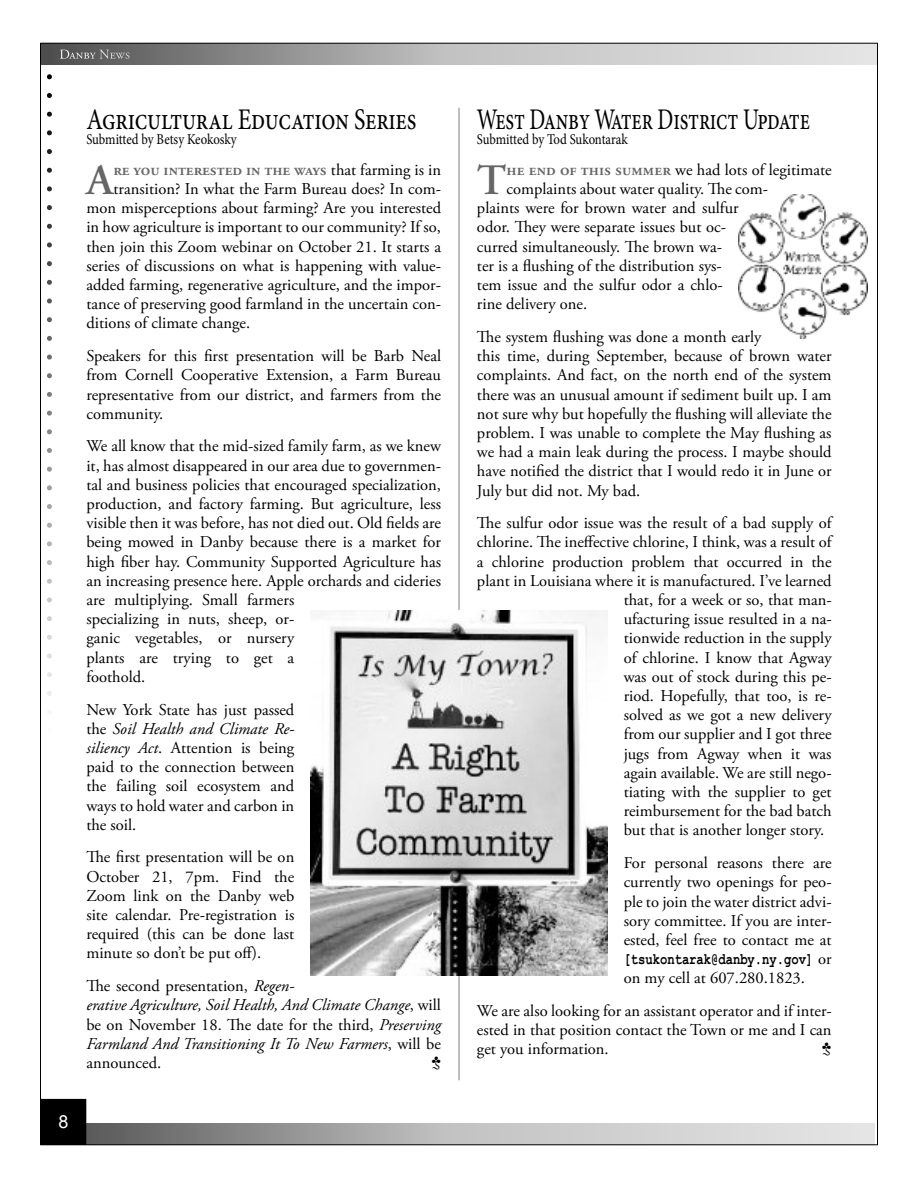
<style>
.page{position:relative;width:918px;height:1188px;background:#fff}
.page>*{position:absolute;margin:0;border:0;box-sizing:border-box;transform-origin:0 0}
.t1{font:600 43.35px "Adobe Garamond Pro";color:#666}
.t2{font:30px "Minion Pro";letter-spacing:-.01em;color:#000;scale:.72 1}
.t3{font:30px "Minion Pro";letter-spacing:-.01em;color:#000;scale:.8 1}
.t4{font:18px "Arial";color:#fff}
.t5{font:16.5px/19.2px "Adobe Garamond Pro";color:#000}
.t6{font:italic 16.5px/19.2px "Adobe Garamond Pro";color:#000}
.t7{font:600 16.5px "Adobe Garamond Pro";color:#666}
.t8{font:700 16.2px "Courier New";color:#000;scale:.75 1}
.t9{font:15px "Minion Pro";letter-spacing:-.01em;color:#000;scale:.85 1}
.s1{font-weight:400;color:#000}
.s2{font-style:italic}
.s3{font-style:normal}
.s4{font-weight:600;color:#666}
.s5{font-family:"Adobe Garamond Pro";font-weight:400;font-size:16.5px}
</style>
<div class="page">
<img style="left:738px;top:195px;width:130px;height:143px">
<svg style="left:86px;top:1123px;width:789px;height:20px;background:#b3b3b3"></svg>
<svg style="left:42px;top:45px;width:834px;height:20px;background:#b1b1b1"></svg>
<div style="left:42px;top:1099px;width:44px;height:44px;background:#000"></div>
<svg style="left:60px;top:50px;width:70px;height:9px"></svg>
<svg style="left:47px;top:74px;width:5px;height:5px"></svg>
<svg style="left:47px;top:93px;width:5px;height:5px"></svg>
<svg style="left:47px;top:112px;width:5px;height:5px"></svg>
<svg style="left:47px;top:130px;width:5px;height:5px"></svg>
<svg style="left:47px;top:149px;width:5px;height:5px"></svg>
<svg style="left:47px;top:168px;width:5px;height:5px"></svg>
<svg style="left:47px;top:186px;width:5px;height:5px"></svg>
<svg style="left:47px;top:205px;width:5px;height:5px"></svg>
<svg style="left:47px;top:224px;width:5px;height:5px"></svg>
<svg style="left:47px;top:242px;width:5px;height:5px"></svg>
<svg style="left:47px;top:261px;width:5px;height:5px"></svg>
<svg style="left:47px;top:280px;width:5px;height:5px"></svg>
<svg style="left:47px;top:299px;width:5px;height:5px"></svg>
<svg style="left:47px;top:317px;width:5px;height:5px"></svg>
<svg style="left:47px;top:336px;width:5px;height:5px"></svg>
<svg style="left:47px;top:355px;width:5px;height:5px"></svg>
<svg style="left:47px;top:373px;width:5px;height:5px"></svg>
<svg style="left:47px;top:392px;width:5px;height:5px"></svg>
<svg style="left:47px;top:411px;width:5px;height:5px"></svg>
<svg style="left:47px;top:429px;width:5px;height:5px"></svg>
<svg style="left:47px;top:448px;width:5px;height:5px"></svg>
<svg style="left:47px;top:467px;width:5px;height:5px"></svg>
<svg style="left:47px;top:485px;width:5px;height:5px"></svg>
<svg style="left:47px;top:504px;width:5px;height:5px"></svg>
<svg style="left:47px;top:523px;width:5px;height:5px"></svg>
<svg style="left:47px;top:541px;width:5px;height:5px"></svg>
<svg style="left:47px;top:560px;width:5px;height:5px"></svg>
<svg style="left:47px;top:579px;width:5px;height:5px"></svg>
<svg style="left:47px;top:597px;width:5px;height:5px"></svg>
<svg style="left:47px;top:616px;width:5px;height:5px"></svg>
<svg style="left:47px;top:635px;width:5px;height:5px"></svg>
<svg style="left:47px;top:654px;width:5px;height:5px"></svg>
<svg style="left:47px;top:672px;width:5px;height:5px"></svg>
<svg style="left:47px;top:691px;width:5px;height:5px"></svg>
<hr style="left:459px;top:108px;width:1px;height:972px;background:#808080">
<img style="left:310px;top:610px;width:298px;height:366px">
<h2 class="t3" style="left:86px;top:108px;width:414px">Agricultural Education Series</h2>
<p class="t9" style="left:86px;top:133px;width:179px">Submitted by Betsy Keokosky</p>
<h1 class="t1" style="left:86px;top:163px;width:29px">A</h1>
<p class="t7" style="left:114px;top:163px;width:329px">RE YOU INTERESTED IN THE WAYS <span class="s1">that farming is in</span></p>
<p class="t5" style="left:114px;top:181px;width:329px">transition? In what the Farm Bureau does? In com-</p>
<p class="t5" style="left:86px;top:200px;width:356px">mon misperceptions about farming? Are you interested</p>
<p class="t5" style="left:86px;top:219px;width:356px">in how agriculture is important to our community? If so,</p>
<p class="t5" style="left:86px;top:238px;width:356px">then join this Zoom webinar on October 21. It starts a</p>
<p class="t5" style="left:86px;top:257px;width:356px">series of discussions on what is happening with value-</p>
<p class="t5" style="left:86px;top:277px;width:356px">added farming, regenerative agriculture, and the impor-</p>
<p class="t5" style="left:86px;top:296px;width:356px">tance of preserving good farmland in the uncertain con-</p>
<p class="t5" style="left:86px;top:315px;width:165px">ditions of climate change.</p>
<p class="t5" style="left:86px;top:348px;width:356px;text-align:justify">Speakers for this first presentation will be Barb Neal from Cornell Cooperative Extension, a Farm Bureau representative from our district, and farmers from the community.</p>
<p class="t5" style="left:86px;top:438px;width:356px">We all know that the mid-sized family farm, as we knew it, has almost disappeared in our area due to governmen&shy;tal and business policies that encouraged specialization, production, and factory farming. But agriculture, less visible then it was before, has not died out. Old fields are being mowed in Danby because there is a market for high fiber hay. Community Supported Agriculture has an increasing presence here. Apple orchards and cideries are multiplying. Small farmers<br>specializing in nuts, sheep, or-<br>ganic vegetables, or nursery<br>plants are trying to get a<br>foothold.</p>
<p class="t5" style="left:86px;top:701px;width:209px;text-align:justify">New York State has just passed the <span class="s2">Soil Health and Climate Re&shy;siliency Act</span>. Attention is being paid to the connection between the failing soil ecosystem and ways to hold water and carbon in the soil.</p>
<p class="t5" style="left:86px;top:849px;width:209px;text-align:justify">The first presentation will be on October 21, 7pm. Find the Zoom link on the Danby web site calendar. Pre-registration is required (this can be done last minute so don’t be put off).</p>
<p class="t6" style="left:86px;top:978px;width:356px"><span class="s3">The second presentation,</span> Regen-<br>erative Agriculture, Soil Health, And Climate Change<span class="s3">, will be on November 18. The date for the third,</span> Preserving Farmland And Transitioning It To New Farmers<span class="s3">, will be announced.</span></p>
<p class="t4" style="left:58px;top:1115px;width:12px">8</p>
<h2 class="t2" style="left:477px;top:108px;width:464px">West Danby Water District Update</h2>
<p class="t9" style="left:477px;top:133px;width:179px">Submitted by Tod Sukontarak</p>
<h1 class="t1" style="left:477px;top:163px;width:31px">T</h1>
<p class="t5" style="left:507px;top:161px;width:327px"><span class="s4">HE END OF THIS SUMMER</span> we had lots of legitimate</p>
<p class="t5" style="left:507px;top:181px;width:263px">complaints about water quality. The com-</p>
<p class="t5" style="left:477px;top:200px;width:263px">plaints were for brown water and sulfur</p>
<p class="t5" style="left:477px;top:219px;width:251px">odor. They were separate issues but oc-</p>
<p class="t5" style="left:477px;top:238px;width:246px">curred simultaneously. The brown wa-</p>
<p class="t5" style="left:477px;top:257px;width:246px">ter is a flushing of the distribution sys-</p>
<p class="t5" style="left:477px;top:277px;width:247px">tem issue and the sulfur odor a chlo-</p>
<p class="t5" style="left:477px;top:296px;width:112px">rine delivery one.</p>
<p class="t5" style="left:477px;top:329px;width:356px">The system flushing was done a month early<br>this time, during September, because of brown water complaints. And fact, on the north end of the system there was an unusual amount if sediment built up. I am not sure why but hopefully the flushing will alleviate the problem. I was unable to complete the May flushing as we had a main leak during the process. I maybe should have notified the district that I would redo it in June or July but did not. My bad.</p>
<p class="t5" style="left:477px;top:515px;width:356px">The sulfur odor issue was the result of a bad supply of</p>
<p class="t5" style="left:477px;top:534px;width:356px">chlorine. The ineffective chlorine, I think, was a result of</p>
<p class="t5" style="left:477px;top:553px;width:356px">a chlorine production problem that occurred in the</p>
<p class="t5" style="left:477px;top:572px;width:356px">plant in Louisiana where it is manufactured. I’ve learned</p>
<p class="t5" style="left:624px;top:592px;width:209px">that, for a week or so, that man-</p>
<p class="t5" style="left:624px;top:611px;width:209px">ufacturing issue resulted in a na-</p>
<p class="t5" style="left:624px;top:630px;width:209px">tionwide reduction in the supply</p>
<p class="t5" style="left:624px;top:649px;width:209px">of chlorine. I know that Agway</p>
<p class="t5" style="left:624px;top:668px;width:209px">was out of stock during this pe-</p>
<p class="t5" style="left:624px;top:688px;width:209px">riod. Hopefully, that too, is re-</p>
<p class="t5" style="left:624px;top:707px;width:209px">solved as we got a new delivery</p>
<p class="t5" style="left:624px;top:726px;width:209px">from our supplier and I got three</p>
<p class="t5" style="left:624px;top:745px;width:209px">jugs from Agway when it was</p>
<p class="t5" style="left:624px;top:764px;width:209px">again available. We are still nego-</p>
<p class="t5" style="left:624px;top:784px;width:209px">tiating with the supplier to get</p>
<p class="t5" style="left:624px;top:803px;width:209px">reimbursement for the bad batch</p>
<p class="t5" style="left:624px;top:822px;width:202px">but that is another longer story.</p>
<p class="t5" style="left:624px;top:855px;width:209px;text-align:justify">For personal reasons there are currently two openings for peo&shy;ple to join the water district advi&shy;sory committee. If you are inter&shy;ested, feel free to contact me at</p>
<p class="t8" style="left:624px;top:954px;width:279px">[tsukontarak@danby.ny.gov] <span class="s5">or</span></p>
<p class="t5" style="left:477px;top:963px;width:356px;line-height:32.7px;text-indent:147px">on my cell at 607.280.1823.<br>We are also looking for an assistant operator and if inter-</p>
<p class="t5" style="left:477px;top:1022px;width:356px">ested in that position contact the Town or me and I can get you information.</p>
</div>
